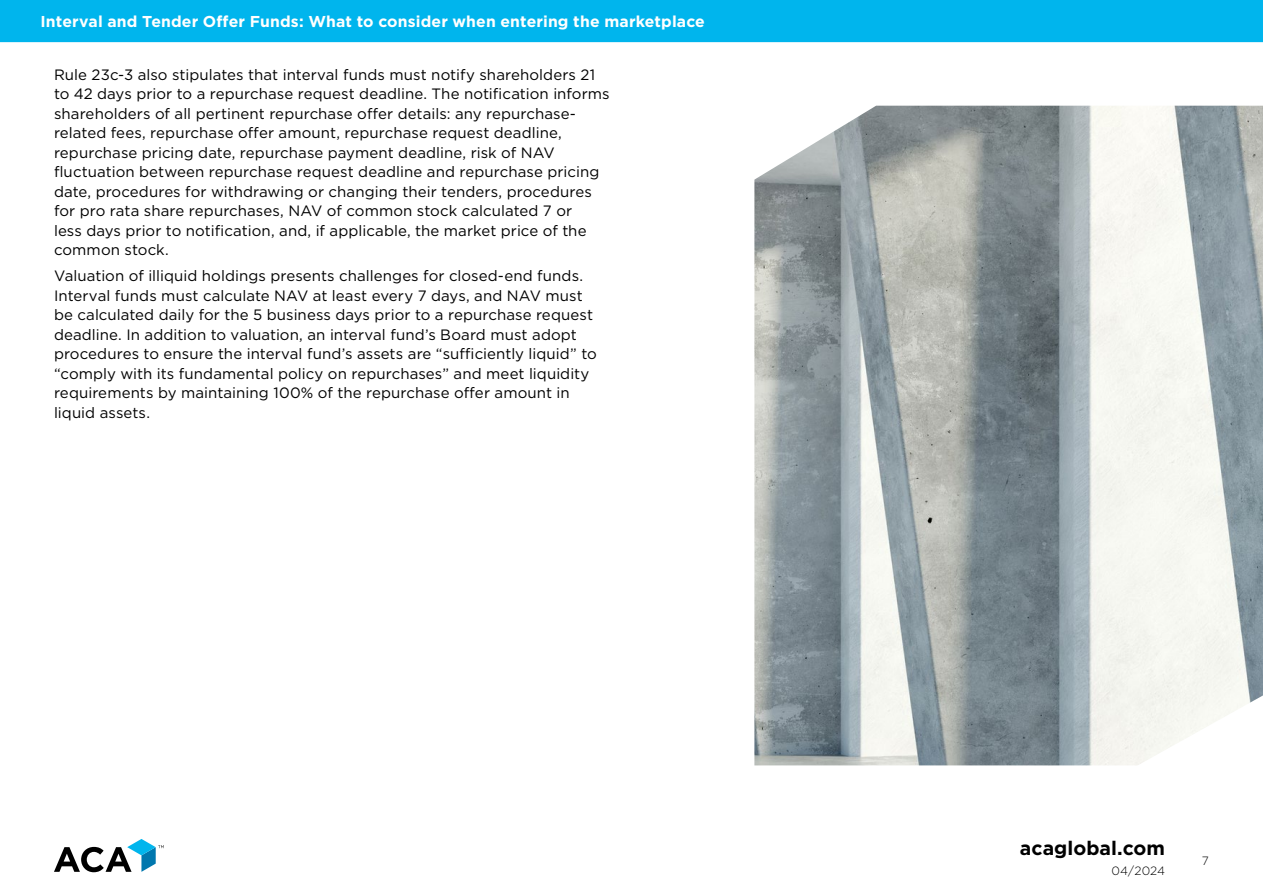
<style>
.page{position:relative;width:1263px;height:893px;background:#fff}
.page>*{position:absolute;margin:0;border:0;box-sizing:border-box;transform-origin:0 0}
.t1{font:700 19.5px "Gotham";color:#000}
.t2{font:700 15.75px "Gotham";letter-spacing:.01em;color:#fff}
.t3{font:15px/19.5px "Gotham";letter-spacing:.005em;color:#000}
.t4{font:300 12px "Gotham";letter-spacing:.015em;color:#000}
</style>
<div class="page">
<div style="left:0;top:0;width:1263px;height:42px;background:#00b5ed"></div>
<svg style="left:54px;top:839px;width:110px;height:33px"></svg>
<img style="left:754px;top:106px;width:509px;height:659px">
<p class="t2" style="left:40px;top:11px;width:666px">Interval and Tender Offer Funds: What to consider when entering the marketplace</p>
<p class="t3" style="left:54px;top:64px;width:557px">Rule 23c-3 also stipulates that interval funds must notify shareholders 21 to 42 days prior to a repurchase request deadline. The notification informs shareholders of all pertinent repurchase offer details: any repurchase&shy;related fees, repurchase offer amount, repurchase request deadline, repurchase pricing date, repurchase payment deadline, risk of NAV fluctuation between repurchase request deadline and repurchase pricing date, procedures for withdrawing or changing their tenders, procedures for pro rata share repurchases, NAV of common stock calculated 7 or<br>less days prior to notification, and, if applicable, the market price of the common stock.</p>
<p class="t3" style="left:54px;top:266px;width:544px">Valuation of illiquid holdings presents challenges for closed-end funds.<br>Interval funds must calculate NAV at least every 7 days, and NAV must be calculated daily for the 5 business days prior to a repurchase request deadline. In addition to valuation, an interval fund’s Board must adopt procedures to ensure the interval fund’s assets are “sufficiently liquid” to “comply with its fundamental policy on repurchases” and meet liquidity requirements by maintaining 100% of the repurchase offer amount in liquid assets.</p>
<h1 class="t1" style="left:1020px;top:835px;width:147px">acaglobal.com</h1>
<p class="t4" style="left:1111px;top:863px;width:55px">04/2024</p>
<p class="t4" style="left:1202px;top:853px;width:9px">7</p>
</div>
